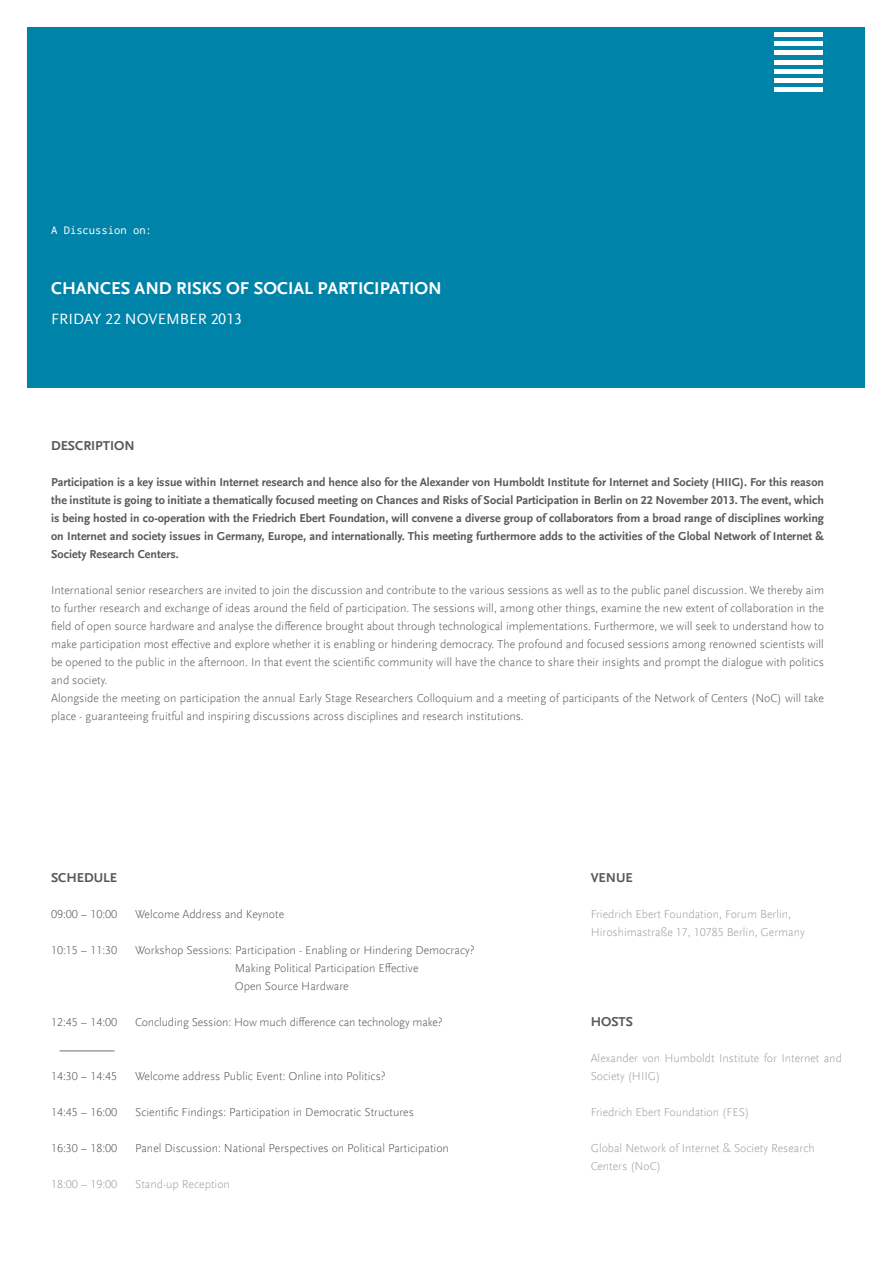
<style>
.page{position:relative;width:893px;height:1263px;background:#fff}
.page>*{position:absolute;margin:0;border:0;box-sizing:border-box;transform-origin:0 0}
.Projekttitel{font:700 18px "Scala Sans Offc";color:#fff}
.Projekttitel-2{font:15.6px "Scala Sans Offc";color:#fff}
.Headline{font:700 13.5px "Scala Sans Offc";color:#57585a}
.Copy_ohne_Einrückung{font:300 12px/18px "Scala Sans Offc";color:#57585a}
.Copy_ohne_Einrückung-2{font:700 12px/18px "Scala Sans Offc";color:#57585a;text-align:justify}
.Copy_ohne_Einrückung-3{font:300 12px/18px "Scala Sans Offc";color:#9d9fa2}
.Absatzformat_1{font:300 12px "Scala Sans Offc";letter-spacing:-.01em;color:#57585a}
.Grau{font:300 12px "Scala Sans Offc";color:#57585a}
.smallline{font:10.5px "Droid Sans Mono";color:#fff}
</style>
<div class="page">
<div style="left:28px;top:27px;width:837px;height:361px;background:#0083a8"></div>
<div style="left:774px;top:41px;width:48px;height:5px;background:#fff"></div>
<div style="left:774px;top:32px;width:48px;height:5px;background:#fff"></div>
<hr style="left:774px;top:51px;width:48px;height:4px;background:#fff">
<hr style="left:774px;top:60px;width:48px;height:4px;background:#fff">
<div style="left:774px;top:69px;width:48px;height:5px;background:#fff"></div>
<div style="left:774px;top:78px;width:48px;height:5px;background:#fff"></div>
<hr style="left:774px;top:88px;width:48px;height:4px;background:#fff">
<hr style="left:60px;top:1050px;width:54px;height:2px;background:#9d9fa2">
<p class="smallline" style="left:51px;top:223px;width:102px">A Discussion on:</p>
<p class="Projekttitel" style="left:51px;top:278px;width:392px">CHANCES AND RISKS OF SOCIAL PARTICIPATION</p>
<p class="Projekttitel-2" style="left:51px;top:311px;width:193px">FRIDAY 22 NOVEMBER 2013</p>
<p class="Headline" style="left:51px;top:438px;width:85px">DESCRIPTION</p>
<p class="Copy_ohne_Einrückung-2" style="left:51px;top:473px;width:774px">Participation is a key issue within Internet research and hence also for the Alexander von Humboldt Institute for Internet and Society (HIIG). For this reason the institute is going to initiate a thematically focused meeting on Chances and Risks of Social Participation in Berlin on 22 November 2013. The event, which is being hosted in co-operation with the Friedrich Ebert Foundation, will convene a diverse group of collaborators from a broad range of disciplines working on Internet and society issues in Germany, Europe, and internationally. This meeting furthermore adds to the activities of the Global Network of Internet &amp; Society Research Centers.</p>
<p class="Copy_ohne_Einrückung" style="left:51px;top:581px;width:774px;text-align:justify">International senior researchers are invited to join the discussion and contribute to the various sessions as well as to the public panel discussion. We thereby aim to further research and exchange of ideas around the field of participation. The sessions will, among other things, examine the new extent of collaboration in the field of open source hardware and analyse the difference brought about through technological implementations. Furthermore, we will seek to understand how to make participation most effective and explore whether it is enabling or hindering democracy. The profound and focused sessions among renowned scientists will be opened to the public in the afternoon. In that event the scientific community will have the chance to share their insights and prompt the dialogue with politics and society.</p>
<p class="Copy_ohne_Einrückung" style="left:51px;top:689px;width:774px">Alongside the meeting on participation the annual Early Stage Researchers Colloquium and a meeting of participants of the Network of Centers (NoC) will take place - guaranteeing fruitful and inspiring discussions across disciplines and research institutions.</p>
<p class="Headline" style="left:51px;top:870px;width:68px">SCHEDULE</p>
<p class="Grau" style="left:51px;top:908px;width:68px">09:00 – 10:00</p>
<p class="Grau" style="left:135px;top:908px;width:151px">Welcome Address and Keynote</p>
<p class="Copy_ohne_Einrückung" style="left:51px;top:941px;width:68px">10:15 – 11:30</p>
<p class="Copy_ohne_Einrückung" style="left:235px;top:941px;width:241px;text-indent:-100px">Workshop Sessions: Participation - Enabling or Hindering Democracy?<br>Making Political Participation Effective<br>Open Source Hardware</p>
<p class="Absatzformat_1" style="left:51px;top:1016px;width:68px">12:45 – 14:00</p>
<p class="Absatzformat_1" style="left:135px;top:1016px;width:309px">Concluding Session: How much difference can technology make?</p>
<p class="Copy_ohne_Einrückung" style="left:51px;top:1067px;width:68px">14:30 – 14:45</p>
<p class="Copy_ohne_Einrückung" style="left:135px;top:1067px;width:252px">Welcome address Public Event: Online into Politics?</p>
<p class="Copy_ohne_Einrückung" style="left:51px;top:1103px;width:68px">14:45 – 16:00</p>
<p class="Copy_ohne_Einrückung" style="left:135px;top:1103px;width:280px">Scientific Findings: Participation in Democratic Structures</p>
<p class="Copy_ohne_Einrückung" style="left:51px;top:1139px;width:68px">16:30 – 18:00</p>
<p class="Copy_ohne_Einrückung" style="left:135px;top:1139px;width:315px">Panel Discussion: National Perspectives on Political Participation</p>
<p class="Copy_ohne_Einrückung-3" style="left:51px;top:1175px;width:68px">18:00 – 19:00</p>
<p class="Copy_ohne_Einrückung-3" style="left:135px;top:1175px;width:96px">Stand-up Reception</p>
<p class="Headline" style="left:591px;top:870px;width:44px">VENUE</p>
<p class="Copy_ohne_Einrückung-3" style="left:591px;top:905px;width:202px">Friedrich Ebert Foundation, Forum Berlin,</p>
<p class="Copy_ohne_Einrückung-3" style="left:591px;top:923px;width:216px">Hiroshimastraße 17, 10785 Berlin, Germany</p>
<p class="Headline" style="left:591px;top:1014px;width:44px">HOSTS</p>
<p class="Copy_ohne_Einrückung-3" style="left:591px;top:1049px;width:253px">Alexander von Humboldt Institute for Internet and<br>Society (HIIG)</p>
<p class="Copy_ohne_Einrückung-3" style="left:591px;top:1103px;width:160px">Friedrich Ebert Foundation (FES)</p>
<p class="Copy_ohne_Einrückung-3" style="left:591px;top:1139px;width:226px">Global Network of Internet &amp; Society Research</p>
<p class="Copy_ohne_Einrückung-3" style="left:591px;top:1157px;width:72px">Centers (NoC)</p>
</div>
